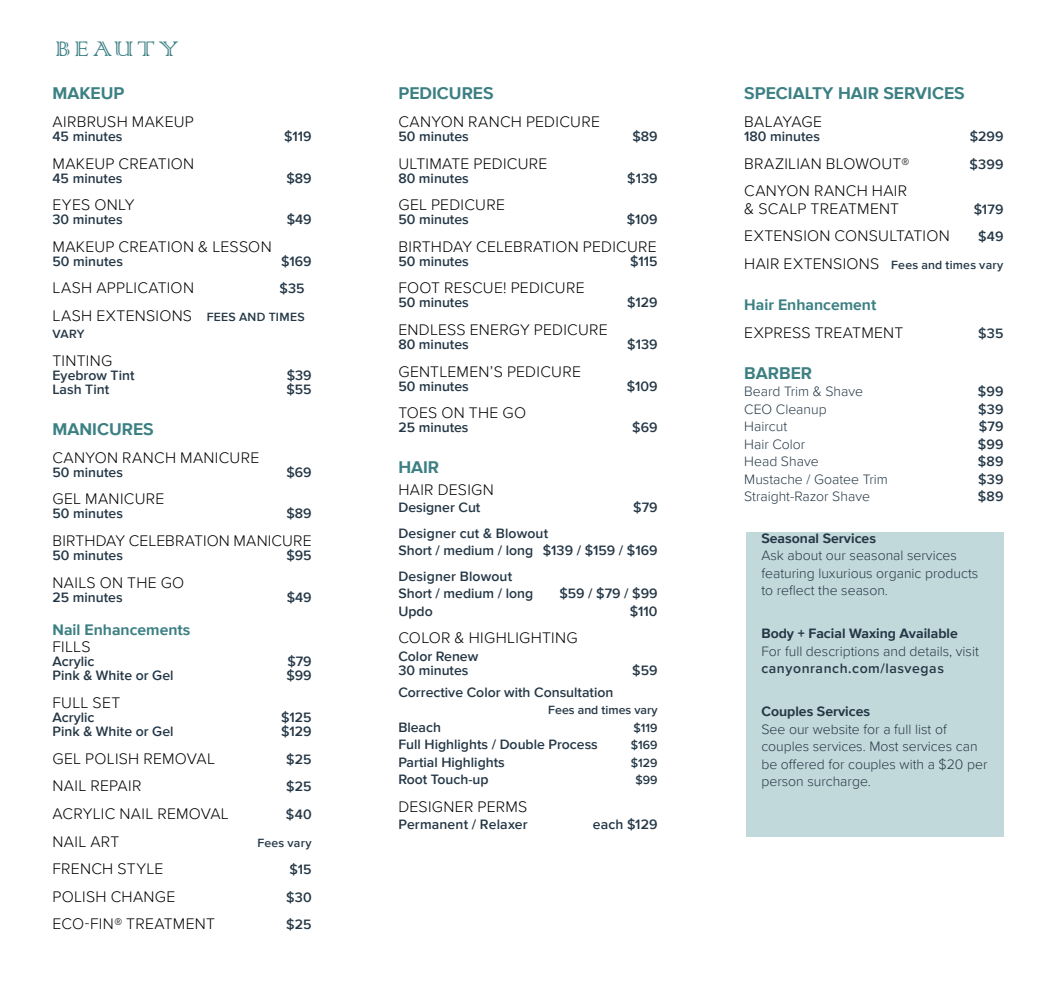
<style>
.page{position:relative;width:1056px;height:993px;background:#fff}
.page>*{position:absolute;margin:0;border:0;box-sizing:border-box;transform-origin:0 0}
.t1{font:28px "Colonna";letter-spacing:.14em;color:#3c8084}
.t2{font:700 17.5px "Proxima Nova";color:#3c8084}
.t3{font:300 15.75px/17.5px "Proxima Nova";letter-spacing:.02em;color:#000}
.t4{font:700 15.75px "Proxima Nova";color:#3c8084}
.t5{font:600 14px/17.5px "Proxima Nova";color:#243746}
.t6{font:300 14px/17.5px "Proxima Nova";color:#243746}
.t7{font:700 14px "Proxima Nova";color:#243746}
.t8{font:300 14px "Proxima Nova";color:#263746}
.t9{font:600 14px "Proxima Nova";letter-spacing:.04em;color:#263746}
.t10{font:600 12.25px "Proxima Nova";letter-spacing:.02em;color:#243746}
.t11{font:600 12.25px "Proxima Nova";color:#243746}
.s1{font-weight:600;font-size:12.25px;color:#243746}
.s2{font-weight:300;font-size:15.75px;color:#000}
</style>
<div class="page">
<div style="left:745px;top:531px;width:258px;height:305px;background:#c2d9db"></div>
<h1 class="t1" style="left:55px;top:31px;width:125px">BEAUTY</h1>
<p class="t2" style="left:52px;top:80px;width:73px">MAKEUP</p>
<p class="t3" style="left:52px;top:112px;width:143px">AIRBRUSH MAKEUP</p>
<p class="t5" style="left:52px;top:127px;width:71px">45 minutes</p>
<p class="t5" style="left:284px;top:127px;width:29px">$119</p>
<p class="t3" style="left:52px;top:154px;width:143px">MAKEUP CREATION</p>
<p class="t5" style="left:52px;top:169px;width:71px">45 minutes</p>
<p class="t5" style="left:286px;top:169px;width:27px">$89</p>
<p class="t3" style="left:52px;top:195px;width:83px">EYES ONLY</p>
<p class="t5" style="left:52px;top:210px;width:72px">30 minutes</p>
<p class="t5" style="left:286px;top:210px;width:27px">$49</p>
<p class="t3" style="left:52px;top:237px;width:220px">MAKEUP CREATION &amp; LESSON</p>
<p class="t5" style="left:52px;top:252px;width:72px">50 minutes</p>
<p class="t5" style="left:281px;top:252px;width:32px">$169</p>
<p class="t3" style="left:52px;top:278px;width:143px">LASH APPLICATION</p>
<p class="t5" style="left:279px;top:279px;width:27px">$35</p>
<p class="t3" style="left:52px;top:306px;width:254px">LASH EXTENSIONS <span class="s1">FEES AND TIMES</span></p>
<p class="t11" style="left:52px;top:325px;width:34px">VARY</p>
<p class="t3" style="left:52px;top:351px;width:61px">TINTING</p>
<p class="t5" style="left:52px;top:366px;width:83px">Eyebrow Tint</p>
<p class="t5" style="left:287px;top:366px;width:26px">$39</p>
<p class="t5" style="left:52px;top:380px;width:58px">Lash Tint</p>
<p class="t5" style="left:286px;top:380px;width:27px">$55</p>
<p class="t2" style="left:52px;top:416px;width:103px">MANICURES</p>
<p class="t3" style="left:52px;top:448px;width:208px">CANYON RANCH MANICURE</p>
<p class="t5" style="left:52px;top:463px;width:72px">50 minutes</p>
<p class="t5" style="left:286px;top:463px;width:27px">$69</p>
<p class="t3" style="left:52px;top:489px;width:113px">GEL MANICURE</p>
<p class="t5" style="left:52px;top:504px;width:72px">50 minutes</p>
<p class="t5" style="left:286px;top:504px;width:27px">$89</p>
<p class="t3" style="left:52px;top:531px;width:260px">BIRTHDAY CELEBRATION MANICURE</p>
<p class="t5" style="left:52px;top:546px;width:72px">50 minutes</p>
<p class="t5" style="left:286px;top:546px;width:27px">$95</p>
<p class="t3" style="left:52px;top:573px;width:133px">NAILS ON THE GO</p>
<p class="t5" style="left:52px;top:587px;width:72px">25 minutes</p>
<p class="t5" style="left:286px;top:587px;width:27px">$49</p>
<p class="t4" style="left:52px;top:617px;width:139px">Nail Enhancements</p>
<p class="t3" style="left:52px;top:637px;width:40px">FILLS</p>
<p class="t5" style="left:52px;top:652px;width:43px">Acrylic</p>
<p class="t5" style="left:287px;top:652px;width:26px">$79</p>
<p class="t5" style="left:52px;top:666px;width:122px">Pink &amp; White or Gel</p>
<p class="t5" style="left:286px;top:666px;width:27px">$99</p>
<p class="t3" style="left:52px;top:693px;width:69px">FULL SET</p>
<p class="t5" style="left:52px;top:708px;width:43px">Acrylic</p>
<p class="t5" style="left:281px;top:708px;width:32px">$125</p>
<p class="t5" style="left:52px;top:722px;width:122px">Pink &amp; White or Gel</p>
<p class="t5" style="left:281px;top:722px;width:32px">$129</p>
<p class="t3" style="left:52px;top:748px;width:164px">GEL POLISH REMOVAL</p>
<p class="t5" style="left:286px;top:749px;width:27px">$25</p>
<p class="t3" style="left:52px;top:776px;width:90px">NAIL REPAIR</p>
<p class="t5" style="left:286px;top:777px;width:27px">$25</p>
<p class="t3" style="left:52px;top:804px;width:178px">ACRYLIC NAIL REMOVAL</p>
<p class="t5" style="left:286px;top:804px;width:27px">$40</p>
<p class="t3" style="left:52px;top:831px;width:68px">NAIL ART</p>
<p class="t10" style="left:257px;top:833px;width:56px">Fees vary</p>
<p class="t3" style="left:52px;top:859px;width:112px">FRENCH STYLE</p>
<p class="t5" style="left:289px;top:860px;width:24px">$15</p>
<p class="t3" style="left:52px;top:886px;width:124px">POLISH CHANGE</p>
<p class="t5" style="left:286px;top:887px;width:27px">$30</p>
<p class="t3" style="left:52px;top:914px;width:164px">ECO-FIN® TREATMENT</p>
<p class="t5" style="left:286px;top:915px;width:27px">$25</p>
<p class="t2" style="left:398px;top:80px;width:97px">PEDICURES</p>
<p class="t3" style="left:398px;top:112px;width:203px">CANYON RANCH PEDICURE</p>
<p class="t5" style="left:398px;top:127px;width:72px">50 minutes</p>
<p class="t5" style="left:632px;top:127px;width:27px">$89</p>
<p class="t3" style="left:398px;top:154px;width:150px">ULTIMATE PEDICURE</p>
<p class="t5" style="left:398px;top:169px;width:72px">80 minutes</p>
<p class="t5" style="left:627px;top:169px;width:32px">$139</p>
<p class="t3" style="left:398px;top:195px;width:108px">GEL PEDICURE</p>
<p class="t5" style="left:398px;top:210px;width:72px">50 minutes</p>
<p class="t5" style="left:626px;top:210px;width:32px">$109</p>
<p class="t3" style="left:398px;top:237px;width:260px">BIRTHDAY CELEBRATION PEDICURE</p>
<p class="t5" style="left:398px;top:252px;width:72px">50 minutes</p>
<p class="t5" style="left:630px;top:252px;width:29px">$115</p>
<p class="t3" style="left:398px;top:278px;width:188px">FOOT RESCUE! PEDICURE</p>
<p class="t5" style="left:398px;top:293px;width:72px">50 minutes</p>
<p class="t5" style="left:627px;top:293px;width:32px">$129</p>
<p class="t3" style="left:398px;top:320px;width:211px">ENDLESS ENERGY PEDICURE</p>
<p class="t5" style="left:398px;top:335px;width:72px">80 minutes</p>
<p class="t5" style="left:627px;top:335px;width:32px">$139</p>
<p class="t3" style="left:398px;top:362px;width:184px">GENTLEMEN’S PEDICURE</p>
<p class="t5" style="left:398px;top:376px;width:72px">50 minutes</p>
<p class="t5" style="left:626px;top:376px;width:32px">$109</p>
<p class="t3" style="left:398px;top:403px;width:129px">TOES ON THE GO</p>
<p class="t5" style="left:398px;top:418px;width:72px">25 minutes</p>
<p class="t5" style="left:632px;top:418px;width:27px">$69</p>
<p class="t2" style="left:398px;top:454px;width:42px">HAIR</p>
<p class="t3" style="left:398px;top:480px;width:97px">HAIR DESIGN</p>
<p class="t5" style="left:398px;top:498px;width:83px">Designer Cut</p>
<p class="t5" style="left:633px;top:498px;width:26px">$79</p>
<p class="t5" style="left:398px;top:524px;width:260px">Designer cut &amp; Blowout<br>Short / medium / long $139 / $159 / $169</p>
<p class="t5" style="left:398px;top:567px;width:136px">Designer Blowout<br>Short / medium / long</p>
<p class="t5" style="left:559px;top:584px;width:100px">$59 / $79 / $99</p>
<p class="t5" style="left:398px;top:602px;width:36px">Updo</p>
<p class="t5" style="left:629px;top:602px;width:29px">$110</p>
<p class="t3" style="left:398px;top:628px;width:181px">COLOR &amp; HIGHLIGHTING</p>
<p class="t5" style="left:398px;top:648px;width:81px;line-height:14px">Color Renew<br>30 minutes</p>
<p class="t5" style="left:632px;top:661px;width:27px">$59</p>
<p class="t5" style="left:398px;top:682px;width:216px">Corrective Color with Consultation</p>
<p class="t11" style="left:548px;top:701px;width:111px">Fees and times vary</p>
<p class="t5" style="left:398px;top:717px;width:44px">Bleach</p>
<p class="t11" style="left:633px;top:718px;width:26px">$119</p>
<p class="t5" style="left:398px;top:735px;width:201px">Full Highlights / Double Process</p>
<p class="t11" style="left:630px;top:736px;width:28px">$169</p>
<p class="t5" style="left:398px;top:752px;width:108px">Partial Highlights</p>
<p class="t11" style="left:630px;top:753px;width:28px">$129</p>
<p class="t5" style="left:398px;top:770px;width:92px">Root Touch-up</p>
<p class="t11" style="left:635px;top:771px;width:24px">$99</p>
<p class="t3" style="left:398px;top:797px;width:130px">DESIGNER PERMS</p>
<p class="t5" style="left:398px;top:815px;width:131px">Permanent / Relaxer</p>
<p class="t5" style="left:592px;top:815px;width:66px">each $129</p>
<p class="t2" style="left:744px;top:80px;width:222px">SPECIALTY HAIR SERVICES</p>
<p class="t3" style="left:744px;top:112px;width:79px">BALAYAGE</p>
<p class="t5" style="left:744px;top:127px;width:77px">180 minutes</p>
<p class="t5" style="left:969px;top:127px;width:35px">$299</p>
<p class="t3" style="left:744px;top:154px;width:167px">BRAZILIAN BLOWOUT®</p>
<p class="t5" style="left:969px;top:155px;width:36px">$399</p>
<p class="t3" style="left:744px;top:181px;width:164px">CANYON RANCH HAIR &amp; SCALP TREATMENT</p>
<p class="t5" style="left:973px;top:200px;width:31px">$179</p>
<p class="t3" style="left:744px;top:226px;width:207px">EXTENSION CONSULTATION</p>
<p class="t5" style="left:977px;top:227px;width:27px">$49</p>
<p class="t10" style="left:744px;top:255px;width:260px"><span class="s2">HAIR EXTENSIONS</span> Fees and times vary</p>
<p class="t4" style="left:744px;top:293px;width:134px">Hair Enhancement</p>
<p class="t3" style="left:744px;top:323px;width:160px">EXPRESS TREATMENT</p>
<p class="t5" style="left:977px;top:324px;width:27px">$35</p>
<p class="t2" style="left:744px;top:360px;width:69px">BARBER</p>
<p class="t6" style="left:744px;top:382px;width:120px">Beard Trim &amp; Shave</p>
<p class="t5" style="left:977px;top:382px;width:27px">$99</p>
<p class="t6" style="left:744px;top:399px;width:84px">CEO Cleanup</p>
<p class="t5" style="left:977px;top:400px;width:27px">$39</p>
<p class="t6" style="left:744px;top:417px;width:44px">Haircut</p>
<p class="t5" style="left:978px;top:417px;width:26px">$79</p>
<p class="t6" style="left:744px;top:434px;width:63px">Hair Color</p>
<p class="t5" style="left:977px;top:435px;width:27px">$99</p>
<p class="t6" style="left:744px;top:452px;width:76px">Head Shave</p>
<p class="t5" style="left:977px;top:452px;width:27px">$89</p>
<p class="t6" style="left:744px;top:469px;width:145px">Mustache / Goatee Trim</p>
<p class="t5" style="left:977px;top:470px;width:27px">$39</p>
<p class="t6" style="left:744px;top:487px;width:127px">Straight-Razor Shave</p>
<p class="t5" style="left:977px;top:487px;width:27px">$89</p>
<p class="t7" style="left:761px;top:527px;width:116px">Seasonal Services</p>
<p class="t6" style="left:761px;top:546px;width:218px">Ask about our seasonal services featuring luxurious organic products to reflect the season.</p>
<p class="t7" style="left:761px;top:623px;width:198px">Body + Facial Waxing Available</p>
<p class="t8" style="left:761px;top:640px;width:219px">For full descriptions and details, visit</p>
<p class="t9" style="left:761px;top:658px;width:184px">canyonranch.com/lasvegas</p>
<p class="t7" style="left:761px;top:701px;width:110px">Couples Services</p>
<p class="t6" style="left:761px;top:719px;width:227px">See our website for a full list of couples services. Most services can be offered for couples with a $20 per person surcharge.</p>
</div>
